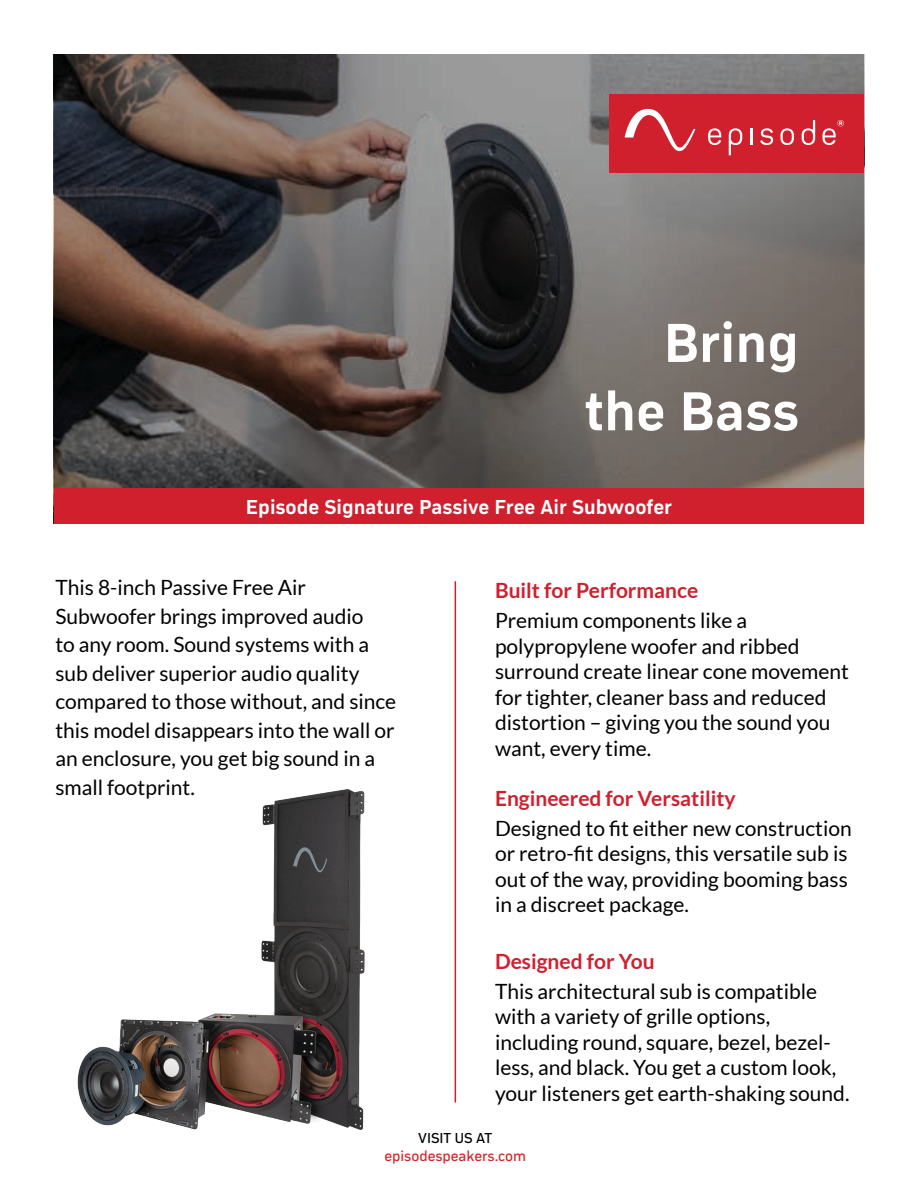
<style>
.page{position:relative;width:918px;height:1188px;background:#fff}
.page>*{position:absolute;margin:0;border:0;box-sizing:border-box;transform-origin:0 0}
.t1{font:700 57px/68.4px "Compasse";color:#fff;text-align:right}
.t2{font:21px/25.5px "Lato";color:#000}
.t3{font:700 21px "Lato";color:#d0202e}
.t4{font:700 21px "Compasse";color:#fff}
.t5{font:15px "Compasse";color:#d2232a}
.t6{font:15px "Compasse";color:#000}
</style>
<div class="page">
<svg style="left:54px;top:54px;width:810px;height:434px;background:#5f5957"></svg>
<div style="left:54px;top:488px;width:810px;height:36px;background:#d0202e"></div>
<div style="left:610px;top:94px;width:254px;height:78px;background:#d0202e"></div>
<hr style="left:455px;top:581px;width:1px;height:521px;background:#d0202e">
<svg style="left:780px;top:128px;width:14px;height:17px"></svg>
<svg style="left:729px;top:128px;width:13px;height:27px"></svg>
<svg style="left:750px;top:129px;width:2px;height:16px"></svg>
<svg style="left:802px;top:120px;width:13px;height:25px"></svg>
<svg style="left:708px;top:128px;width:13px;height:17px"></svg>
<svg style="left:760px;top:128px;width:13px;height:17px"></svg>
<svg style="left:625px;top:109px;width:70px;height:43px"></svg>
<svg style="left:823px;top:120px;width:21px;height:25px"></svg>
<img style="left:77px;top:789px;width:288px;height:341px">
<h1 class="t1" style="left:584px;top:308px;width:216px">Bring the Bass</h1>
<p class="t4" style="left:246px;top:495px;width:428px">Episode Signature Passive Free Air Subwoofer</p>
<p class="t2" style="left:55px;top:575px;width:252px">This 8-inch Passive Free Air</p>
<p class="t3" style="left:495px;top:578px;width:205px">Built for Performance</p>
<p class="t2" style="left:55px;top:602px;width:342px;line-height:28.5px">Subwoofer brings improved audio<br>to any room. Sound systems with a sub deliver superior audio quality compared to those without, and since this model disappears into the wall or an enclosure, you get big sound in a small footprint.</p>
<p class="t2" style="left:495px;top:815px;width:358px">Designed to fit either new construction or retro-fit designs, this versatile sub is out of the way, providing booming bass in a discreet package.</p>
<p class="t2" style="left:495px;top:608px;width:356px">Premium components like a polypropylene woofer and ribbed surround create linear cone movement for tighter, cleaner bass and reduced distortion – giving you the sound you want, every time.</p>
<p class="t3" style="left:495px;top:786px;width:242px">Engineered for Versatility</p>
<p class="t3" style="left:495px;top:949px;width:161px">Designed for You</p>
<p class="t2" style="left:495px;top:978px;width:356px">This architectural sub is compatible with a variety of grille options, including round, square, bezel, bezel&shy;less, and black. You get a custom look, your listeners get earth-shaking sound.</p>
<p class="t6" style="left:418px;top:1130px;width:76px">VISIT US AT</p>
<p class="t5" style="left:384px;top:1148px;width:143px">episodespeakers.com</p>
</div>
